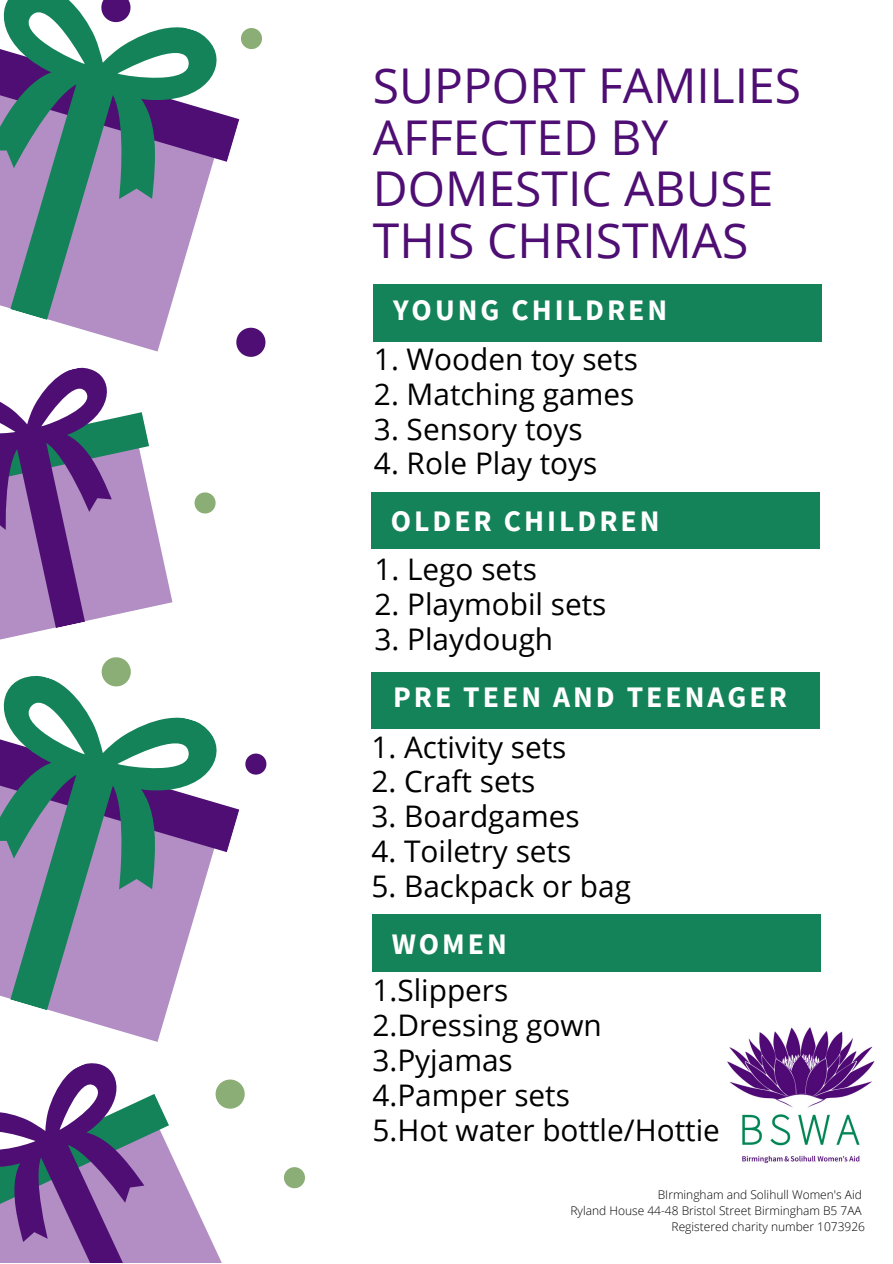
<style>
.page{position:relative;width:893px;height:1264px;background:#fff}
.page>*{position:absolute;margin:0;border:0;box-sizing:border-box;transform-origin:0 0}
.t1{font:48px/51.8px "Open Sans";color:#4e0e73}
.t2{font:29.7px/34.8px "Open Sans";color:#000}
.t3{font:700 29.7px "Source Sans Pro";letter-spacing:.1em;color:#fff}
.t4{font:300 12px/16px "Open Sans";color:#000;text-align:right}
</style>
<div class="page">
<div style="left:373px;top:285px;width:448px;height:56px;background:#148359"></div>
<div style="left:371px;top:492px;width:449px;height:56px;background:#148359"></div>
<div style="left:371px;top:672px;width:449px;height:56px;background:#148359"></div>
<svg style="left:0;top:0;width:213px;height:349px;fill:#b28ec4"></svg>
<svg style="left:163px;top:559px;width:9px;height:46px"></svg>
<svg style="left:0;top:367px;width:163px;height:273px"></svg>
<svg style="left:0;top:669px;width:239px;height:370px"></svg>
<svg style="left:64px;top:1063px;width:51px;height:16px"></svg>
<svg style="left:0;top:1079px;width:245px;height:183px"></svg>
<svg style="left:102px;top:657px;width:29px;height:29px"></svg>
<svg style="left:236px;top:328px;width:29px;height:29px"></svg>
<svg style="left:101px;top:0;width:29px;height:22px"></svg>
<svg style="left:194px;top:492px;width:21px;height:21px"></svg>
<svg style="left:284px;top:1167px;width:21px;height:21px"></svg>
<svg style="left:245px;top:753px;width:21px;height:21px"></svg>
<svg style="left:0;top:28px;width:262px;height:134px"></svg>
<img style="left:727px;top:1027px;width:148px;height:137px">
<div style="left:372px;top:914px;width:449px;height:57px;background:#148359"></div>
<h1 class="t1" style="left:373px;top:58px;width:429px">SUPPORT FAMILIES<br>AFFECTED BY<br>DOMESTIC ABUSE<br>THIS CHRISTMAS</h1>
<p class="t3" style="left:393px;top:291px;width:276px">YOUNG CHILDREN</p>
<p class="t2" style="left:374px;top:341px;width:265px">1. Wooden toy sets</p>
<p class="t2" style="left:374px;top:376px;width:262px">2. Matching games</p>
<p class="t2" style="left:374px;top:410px;width:210px">3. Sensory toys</p>
<p class="t2" style="left:374px;top:445px;width:225px">4. Role Play toys</p>
<p class="t3" style="left:390px;top:501px;width:270px">OLDER CHILDREN</p>
<p class="t2" style="left:374px;top:551px;width:164px">1. Lego sets</p>
<p class="t2" style="left:374px;top:586px;width:233px">2. Playmobil sets</p>
<p class="t2" style="left:374px;top:621px;width:180px">3. Playdough</p>
<p class="t3" style="left:393px;top:677px;width:395px">PRE TEEN AND TEENAGER</p>
<p class="t2" style="left:371px;top:728px;width:196px">1. Activity sets</p>
<p class="t2" style="left:371px;top:763px;width:166px">2. Craft sets</p>
<p class="t2" style="left:371px;top:798px;width:210px">3. Boardgames</p>
<p class="t2" style="left:371px;top:833px;width:201px">4. Toiletry sets</p>
<p class="t2" style="left:371px;top:868px;width:261px">5. Backpack or bag</p>
<p class="t3" style="left:392px;top:924px;width:117px">WOMEN</p>
<p class="t2" style="left:372px;top:972px;width:349px">1.Slippers<br>2.Dressing gown<br>3.Pyjamas<br>4.Pamper sets<br>5.Hot water bottle/Hottie</p>
<p class="t4" style="left:570px;top:1186px;width:296px">BIrmingham and Solihull Women's Aid<br>Ryland House 44-48 Bristol Street Birmingham B5 7AA<br>Registered charity number 1073926</p>
</div>
